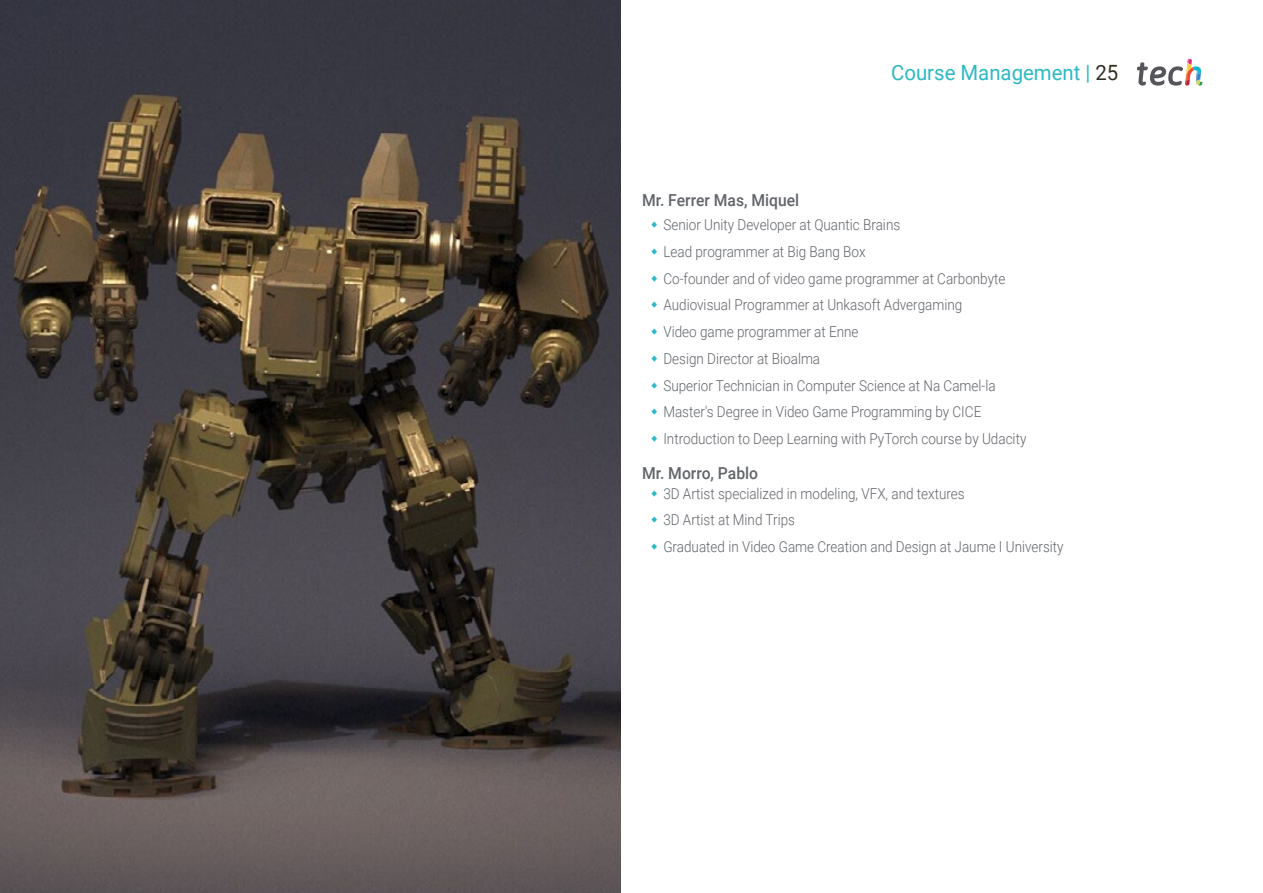
<style>
.page{position:relative;width:1263px;height:893px;background:#fff}
.page>*{position:absolute;margin:0;border:0;box-sizing:border-box;transform-origin:0 0}
.t1{font:21px "Roboto";color:#2db8c5}
.t2{font:500 16.5px "Roboto";color:#61646a;scale:.95 1}
.t3{font:300 15px/26.7px "Roboto";color:#61646a;scale:.9 1}
.s1{color:#312e20}
</style>
<div class="page">
<svg style="left:1137px;top:59px;width:65px;height:27px"></svg>
<img style="left:0;top:0;width:621px;height:893px">
<h1 class="t1" style="left:891px;top:57px;width:229px">Course Management | <span class="s1">25</span></h1>
<p class="t2" style="left:642px;top:188px;width:167px">Mr. Ferrer Mas, Miquel</p>
<p class="t3" style="left:663px;top:211px;width:405px">Senior Unity Developer at Quantic Brains<br>Lead programmer at Big Bang Box<br>Co-founder and of video game programmer at Carbonbyte Audiovisual Programmer at Unkasoft Advergaming<br>Video game programmer at Enne<br>Design Director at Bioalma<br>Superior Technician in Computer Science at Na Camel-la Master's Degree in Video Game Programming by CICE Introduction to Deep Learning with PyTorch course by Udacity</p>
<p class="t2" style="left:642px;top:461px;width:124px">Mr. Morro, Pablo</p>
<p class="t3" style="left:663px;top:479px;width:446px">3D Artist specialized in modeling, VFX, and textures<br>3D Artist at Mind Trips<br>Graduated in Video Game Creation and Design at Jaume I University</p>
</div>
